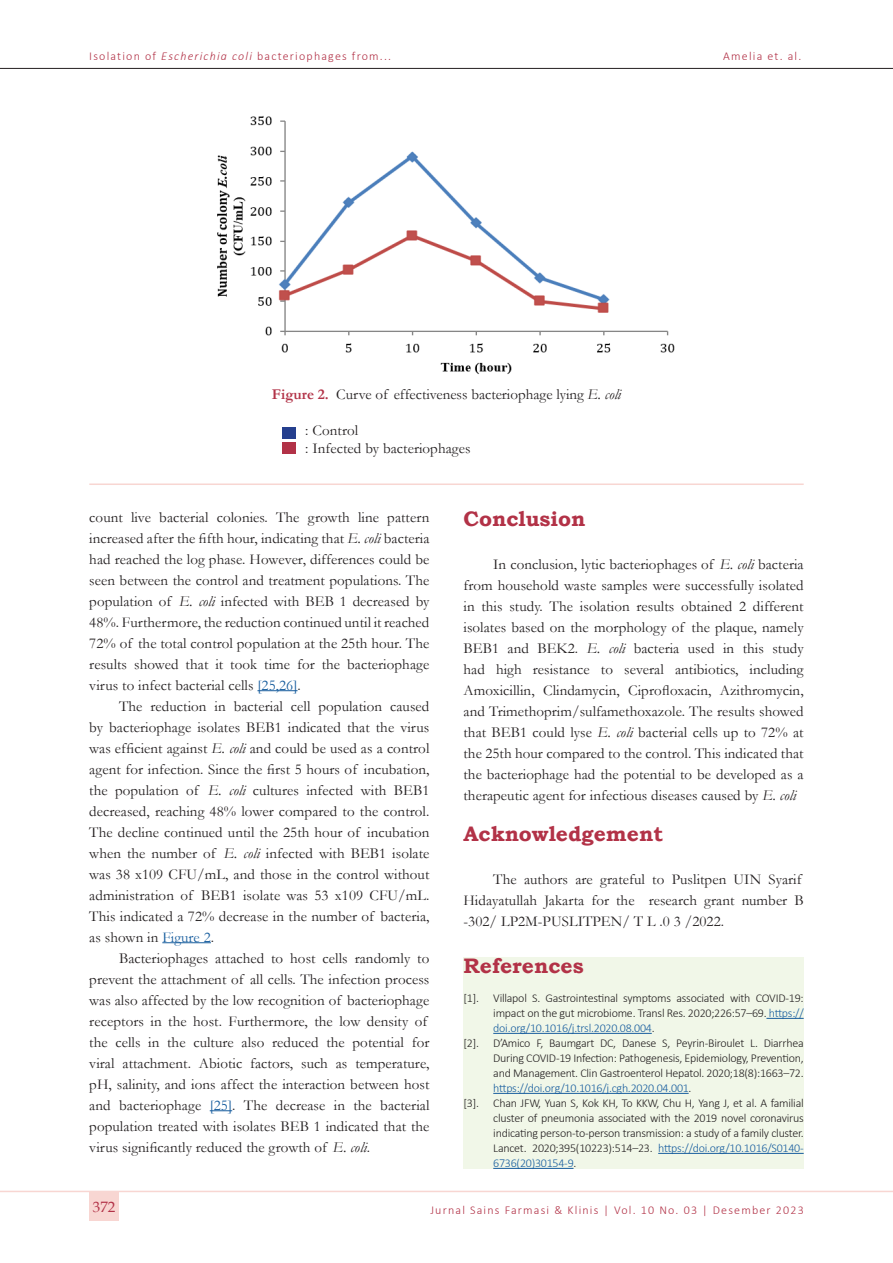
<style>
.page{position:relative;width:893px;height:1263px;background:#fff}
.page>*{position:absolute;margin:0;border:0;box-sizing:border-box;transform-origin:0 0}
.t1{font:700 21px "Bookman Old Style";color:#b23247}
.heading_1{font:15px/21px "Garamond";letter-spacing:.005em;color:#231f20;text-align:justify}
.t2{font:15px "Book Antiqua";color:#b23247}
.t3{font:300 12px/15px "Calibri";letter-spacing:-.02em;color:#231f20;text-align:justify}
.t4{font:300 12px "Calibri";letter-spacing:.1em;color:#b23247}
.s1{font-style:italic}
.s2{font-weight:700;color:#b23247}
.s3{color:#175d9e}
</style>
<div class="page">
<hr style="left:0;top:68px;width:893px;height:1px;background:#231f20">
<hr style="left:0;top:1191px;width:893px;height:1px;background:#f8d6d2">
<div style="left:89px;top:1191px;width:30px;height:30px;background:#f8d6d2"></div>
<hr style="left:257px;top:690px;width:41px;height:1px;background:#175d9e">
<hr style="left:162px;top:942px;width:49px;height:1px;background:#175d9e">
<svg style="left:210px;top:1110px;width:22px;height:1px"></svg>
<img style="left:217px;top:116px;width:458px;height:258px">
<div style="left:282px;top:427px;width:14px;height:11px;background:#253f8e"></div>
<div style="left:282px;top:442px;width:14px;height:12px;background:#b23247"></div>
<div style="left:463px;top:957px;width:341px;height:212px;background:#f1f7e8"></div>
<hr style="left:766px;top:1018px;width:38px;height:1px;background:#175d9e">
<hr style="left:493px;top:1033px;width:159px;height:1px;background:#175d9e">
<hr style="left:493px;top:1093px;width:196px;height:1px;background:#175d9e">
<hr style="left:658px;top:1153px;width:146px;height:1px;background:#175d9e">
<hr style="left:493px;top:1168px;width:80px;height:1px;background:#175d9e">
<hr style="left:89px;top:483px;width:715px;height:2px;background:#f8d6d2">
<p class="t4" style="left:89px;top:49px;width:303px">Isolation of <span class="s1">Escherichia coli</span> bacteriophages from...</p>
<p class="t4" style="left:723px;top:49px;width:80px">Amelia et. al.</p>
<p class="heading_1" style="left:272px;top:383px;width:351px"><span class="s2">Figure 2.</span> Curve of effectiveness bacteriophage lying <span class="s1">E. coli</span></p>
<p class="heading_1" style="left:305px;top:419px;width:54px">: Control</p>
<p class="heading_1" style="left:305px;top:437px;width:167px">: Infected by bacteriophages</p>
<p class="heading_1" style="left:89px;top:506px;width:342px">count live bacterial colonies. The growth line pattern increased after the fifth hour, indicating that <span class="s1">E. coli</span> bacteria had reached the log phase. However, differences could be seen between the control and treatment populations. The population of <span class="s1">E. coli</span> infected with BEB 1 decreased by 48%. Furthermore, the reduction continued until it reached 72% of the total control population at the 25th hour. The results showed that it took time for the bacteriophage virus to infect bacterial cells <span class="s3">[25,26]</span>.</p>
<p class="heading_1" style="left:89px;top:695px;width:342px;text-indent:30px">The reduction in bacterial cell population caused by bacteriophage isolates BEB1 indicated that the virus was efficient against <span class="s1">E. coli</span> and could be used as a control agent for infection. Since the first 5 hours of incubation, the population of <span class="s1">E. coli</span> cultures infected with BEB1 decreased, reaching 48% lower compared to the control.<br>The decline continued until the 25th hour of incubation when the number of <span class="s1">E. coli</span> infected with BEB1 isolate was 38 x109 CFU/mL, and those in the control without administration of BEB1 isolate was 53 x109 CFU/mL.<br>This indicated a 72% decrease in the number of bacteria, as shown in <span class="s3">Figure 2</span>.</p>
<p class="heading_1" style="left:89px;top:947px;width:342px;text-align:left;text-indent:30px">Bacteriophages attached to host cells randomly to prevent the attachment of all cells. The infection process was also affected by the low recognition of bacteriophage receptors in the host. Furthermore, the low density of the cells in the culture also reduced the potential for viral attachment. Abiotic factors, such as temperature, pH, salinity, and ions affect the interaction between host and bacteriophage <span class="s3">[25]</span>. The decrease in the bacterial population treated with isolates BEB 1 indicated that the virus significantly reduced the growth of <span class="s1">E. coli</span>.</p>
<p class="t1" style="left:463px;top:504px;width:123px">Conclusion</p>
<p class="heading_1" style="left:463px;top:553px;width:342px;text-indent:30px">In conclusion, lytic bacteriophages of <span class="s1">E. coli</span> bacteria from household waste samples were successfully isolated in this study. The isolation results obtained 2 different isolates based on the morphology of the plaque, namely BEB1 and BEK2. <span class="s1">E. coli</span> bacteria used in this study had high resistance to several antibiotics, including Amoxicillin, Clindamycin, Ciprofloxacin, Azithromycin, and Trimethoprim/sulfamethoxazole. The results showed that BEB1 could lyse <span class="s1">E. coli</span> bacterial cells up to 72% at the 25th hour compared to the control. This indicated that the bacteriophage had the potential to be developed as a therapeutic agent for infectious diseases caused by <span class="s1">E. coli</span></p>
<p class="t1" style="left:463px;top:819px;width:201px">Acknowledgement</p>
<p class="heading_1" style="left:463px;top:868px;width:342px;text-align:left;text-indent:30px">The authors are grateful to Puslitpen UIN Syarif<br>Hidayatullah Jakarta for the research grant number B -302/ LP2M-PUSLITPEN/ T L .0 3 /2022.</p>
<p class="t1" style="left:463px;top:950px;width:122px">References</p>
<p class="t3" style="left:493px;top:990px;width:312px;text-indent:-30px">[1]. Villapol S. Gastrointestinal symptoms associated with COVID-19: impact on the gut microbiome. Transl Res. 2020;226:57–69. <span class="s3">https:// doi.org/10.1016/j.trsl.2020.08.004</span>.</p>
<p class="t3" style="left:493px;top:1035px;width:312px;text-indent:-30px">[2]. D’Amico F, Baumgart DC, Danese S, Peyrin-Biroulet L. Diarrhea During COVID-19 Infection: Pathogenesis, Epidemiology, Prevention, and Management. Clin Gastroenterol Hepatol. 2020;18(8):1663–72. <span class="s3">https://doi.org/10.1016/j.cgh.2020.04.001</span>.</p>
<p class="t3" style="left:493px;top:1095px;width:312px;text-indent:-30px">[3]. Chan JFW, Yuan S, Kok KH, To KKW, Chu H, Yang J, et al. A familial cluster of pneumonia associated with the 2019 novel coronavirus indicating person-to-person transmission: a study of a family cluster.<br>Lancet. 2020;395(10223):514–23. <span class="s3">https://doi.org/10.1016/S0140- 6736(20)30154-9</span>.</p>
<p class="t2" style="left:93px;top:1196px;width:24px">372</p>
<p class="t4" style="left:430px;top:1202px;width:375px">Jurnal Sains Farmasi &amp; Klinis | Vol. 10 No. 03 | Desember 2023</p>
</div>
